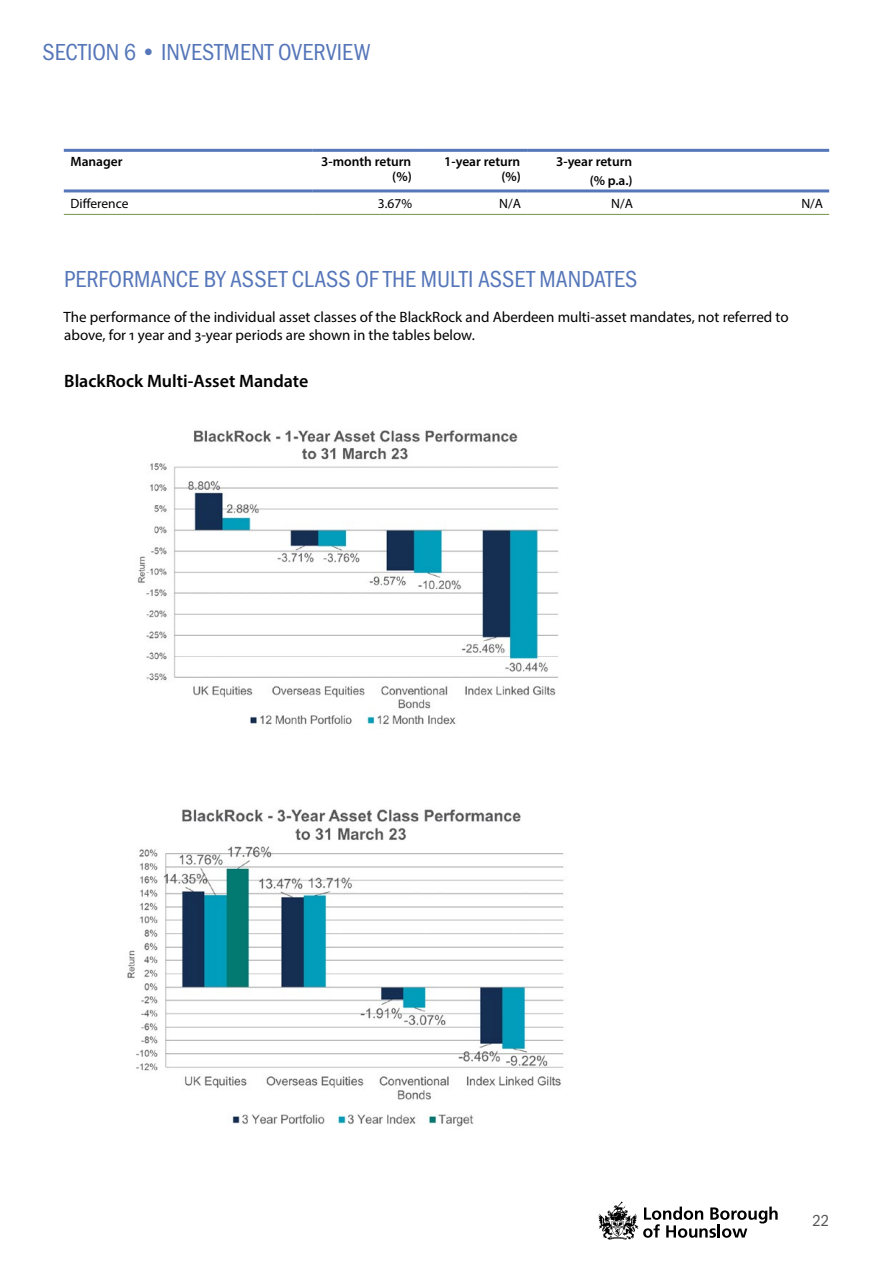
<style>
.page{position:relative;width:893px;height:1263px;background:#fff}
.page>*{position:absolute;margin:0;border:0;box-sizing:border-box;transform-origin:0 0}
.wypf_subheading{font:24px "Franklin Gothic URW Con Boo";color:#5576b9}
.bold_space_before{font:600 18px "Myriad Pro";color:#000}
.t1{font:16.5px "Franklin Gothic URW Con Boo";color:#555}
.wypf_body_text{font:15px/18px "Myriad Pro";color:#000}
.table_body_right_bold{font:600 13.5px/14.2px "Myriad Pro";color:#000;text-align:right}
.table_body_text_right_aligned{font:13.5px "Myriad Pro";color:#000}
.table_body_text_left_aligned{font:13.5px "Myriad Pro";color:#000}
</style>
<div class="page">
<svg style="left:598px;top:1201px;width:180px;height:39px"></svg>
<hr style="left:64px;top:149px;width:249px;height:3px;background:#5576b9">
<hr style="left:313px;top:149px;width:105px;height:3px;background:#5576b9">
<hr style="left:418px;top:149px;width:109px;height:3px;background:#5576b9">
<hr style="left:527px;top:149px;width:112px;height:3px;background:#5576b9">
<hr style="left:639px;top:149px;width:190px;height:3px;background:#5576b9">
<hr style="left:64px;top:189px;width:249px;height:3px;background:#5576b9">
<hr style="left:313px;top:189px;width:105px;height:3px;background:#5576b9">
<hr style="left:418px;top:189px;width:109px;height:3px;background:#5576b9">
<hr style="left:527px;top:189px;width:112px;height:3px;background:#5576b9">
<hr style="left:639px;top:189px;width:190px;height:3px;background:#5576b9">
<hr style="left:64px;top:214px;width:249px;height:1px;background:#739648">
<hr style="left:313px;top:214px;width:105px;height:1px;background:#739648">
<hr style="left:418px;top:214px;width:109px;height:1px;background:#739648">
<hr style="left:527px;top:214px;width:112px;height:1px;background:#739648">
<hr style="left:639px;top:214px;width:190px;height:1px;background:#739648">
<img style="left:137px;top:430px;width:422px;height:295px">
<img style="left:127px;top:809px;width:437px;height:318px">
<h1 class="wypf_subheading" style="left:43px;top:37px;width:329px">SECTION 6 • INVESTMENT OVERVIEW</h1>
<p class="table_body_right_bold" style="left:70px;top:154px;width:54px">Manager</p>
<p class="table_body_right_bold" style="left:321px;top:154px;width:92px">3-month return (%)</p>
<p class="table_body_right_bold" style="left:444px;top:154px;width:78px">1-year return (%)</p>
<p class="table_body_right_bold" style="left:556px;top:154px;width:78px">3-year return</p>
<p class="table_body_right_bold" style="left:590px;top:173px;width:44px">(% p.a.)</p>
<p class="table_body_text_left_aligned" style="left:71px;top:196px;width:59px">Difference</p>
<p class="table_body_text_right_aligned" style="left:378px;top:196px;width:36px">3.67%</p>
<p class="table_body_text_right_aligned" style="left:499px;top:196px;width:23px">N/A</p>
<p class="table_body_text_right_aligned" style="left:611px;top:196px;width:23px">N/A</p>
<p class="table_body_text_right_aligned" style="left:801px;top:196px;width:23px">N/A</p>
<p class="wypf_subheading" style="left:64px;top:264px;width:575px">PERFORMANCE BY ASSET CLASS OF THE MULTI ASSET MANDATES</p>
<p class="wypf_body_text" style="left:63px;top:308px;width:727px">The performance of the individual asset classes of the BlackRock and Aberdeen multi-asset mandates, not referred to above, for 1 year and 3-year periods are shown in the tables below.</p>
<p class="bold_space_before" style="left:64px;top:369px;width:246px">BlackRock Multi-Asset Mandate</p>
<p class="t1" style="left:812px;top:1210px;width:18px">22</p>
</div>
